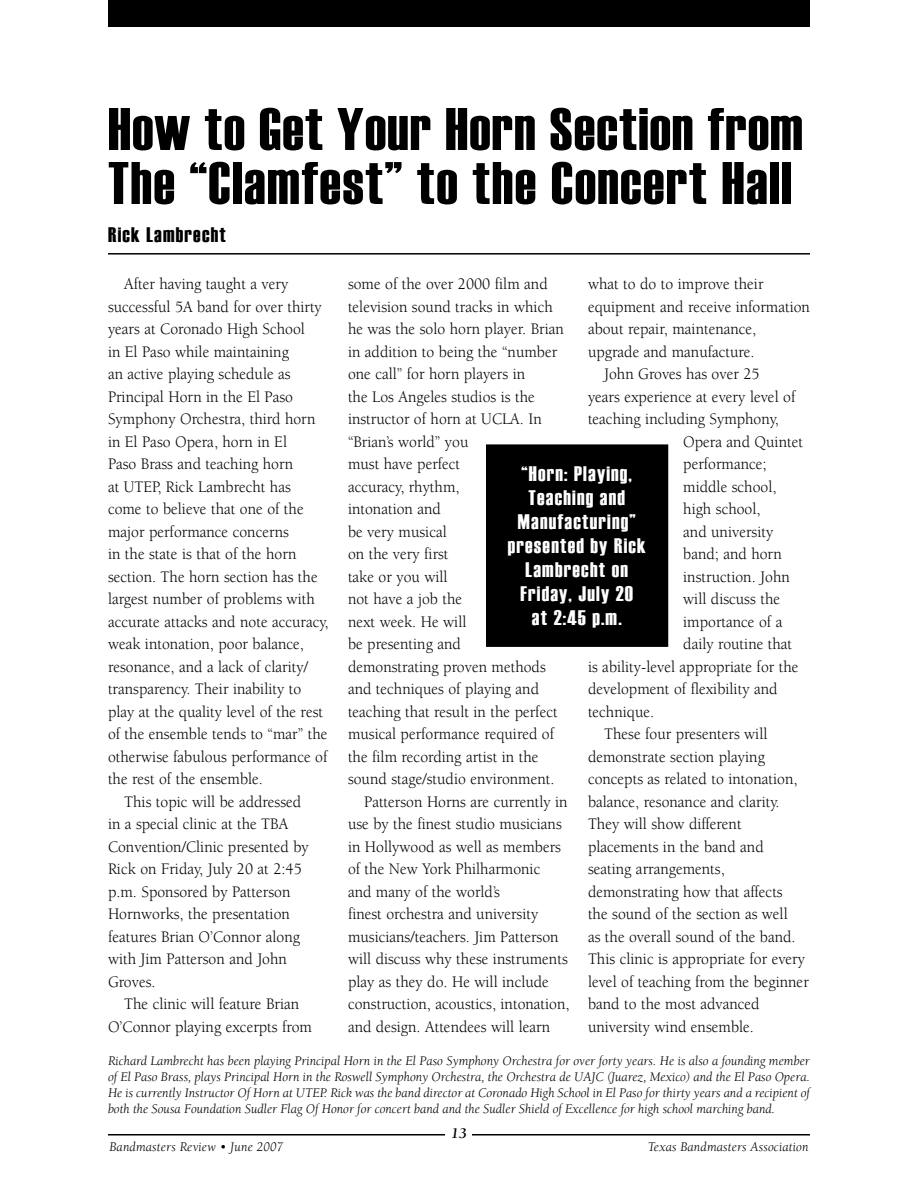
<style>
.page{position:relative;width:918px;height:1188px;background:#fff}
.page>*{position:absolute;margin:0;border:0;box-sizing:border-box;transform-origin:0 0}
.t1{font:60px/54px "Haettenschweiler";letter-spacing:.025em;color:#000}
.t2{font:21px/24px "Haettenschweiler";letter-spacing:.06em;color:#fff;text-align:center}
.t3{font:21px "Haettenschweiler";letter-spacing:.06em;color:#000}
.t4{font:16.5px "Berkeley";color:#000;scale:.95 1}
.t5{font:italic 700 15px "Berkeley";color:#000}
.t6{font:italic 13.5px/15.8px "Berkeley";letter-spacing:.01em;color:#000;text-align:justify}
</style>
<div class="page">
<hr style="left:108px;top:1134px;width:702px;height:2px;background:#000">
<div style="left:108px;top:0;width:702px;height:27px;background:#000"></div>
<hr style="left:108px;top:253px;width:702px;height:2px;background:#000">
<div style="left:446px;top:1120px;width:26px;height:24px;background:#fff"></div>
<div style="left:487px;top:445px;width:181px;height:201px;background:#000"></div>
<div style="left:486px;top:444px;width:182px;height:203px;border:2px solid #000"></div>
<h1 class="t1" style="left:108px;top:99px;width:696px">How to Get Your Horn Section from<br>The “Clamfest” to the Concert Hall</h1>
<p class="t3" style="left:108px;top:222px;width:119px">Rick Lambrecht</p>
<p class="t4" style="left:124px;top:275px;width:174px">After having taught a very</p>
<p class="t4" style="left:108px;top:298px;width:227px">successful 5A band for over thirty</p>
<p class="t4" style="left:108px;top:320px;width:209px">years at Coronado High School</p>
<p class="t4" style="left:108px;top:343px;width:192px">in El Paso while maintaining</p>
<p class="t4" style="left:108px;top:365px;width:194px">an active playing schedule as</p>
<p class="t4" style="left:108px;top:388px;width:196px">Principal Horn in the El Paso</p>
<p class="t4" style="left:108px;top:410px;width:220px">Symphony Orchestra, third horn</p>
<p class="t4" style="left:108px;top:433px;width:190px">in El Paso Opera, horn in El</p>
<p class="t4" style="left:108px;top:455px;width:196px">Paso Brass and teaching horn</p>
<p class="t4" style="left:108px;top:478px;width:194px">at UTEP, Rick Lambrecht has</p>
<p class="t4" style="left:108px;top:500px;width:208px">come to believe that one of the</p>
<p class="t4" style="left:108px;top:523px;width:192px">major performance concerns</p>
<p class="t4" style="left:108px;top:545px;width:200px">in the state is that of the horn</p>
<p class="t4" style="left:108px;top:568px;width:222px">section. The horn section has the</p>
<p class="t4" style="left:108px;top:590px;width:219px">largest number of problems with</p>
<p class="t4" style="left:108px;top:613px;width:234px">accurate attacks and note accuracy,</p>
<p class="t4" style="left:108px;top:635px;width:208px">weak intonation, poor balance,</p>
<p class="t4" style="left:108px;top:658px;width:212px">resonance, and a lack of clarity/</p>
<p class="t4" style="left:108px;top:680px;width:205px">transparency. Their inability to</p>
<p class="t4" style="left:108px;top:703px;width:228px">play at the quality level of the rest</p>
<p class="t4" style="left:108px;top:725px;width:233px">of the ensemble tends to “mar” the</p>
<p class="t4" style="left:108px;top:748px;width:232px">otherwise fabulous performance of</p>
<p class="t4" style="left:108px;top:770px;width:165px">the rest of the ensemble.</p>
<p class="t4" style="left:124px;top:793px;width:188px">This topic will be addressed</p>
<p class="t4" style="left:108px;top:815px;width:191px">in a special clinic at the TBA</p>
<p class="t4" style="left:108px;top:838px;width:213px">Convention/Clinic presented by</p>
<p class="t4" style="left:108px;top:860px;width:206px">Rick on Friday, July 20 at 2:45</p>
<p class="t4" style="left:108px;top:883px;width:194px">p.m. Sponsored by Patterson</p>
<p class="t4" style="left:108px;top:905px;width:193px">Hornworks, the presentation</p>
<p class="t4" style="left:108px;top:928px;width:204px">features Brian O’Connor along</p>
<p class="t4" style="left:108px;top:950px;width:190px">with Jim Patterson and John</p>
<p class="t4" style="left:108px;top:973px;width:52px">Groves.</p>
<p class="t4" style="left:124px;top:995px;width:186px">The clinic will feature Brian</p>
<p class="t4" style="left:108px;top:1018px;width:216px">O’Connor playing excerpts from</p>
<p class="t4" style="left:348px;top:275px;width:212px">some of the over 2000 film and</p>
<p class="t4" style="left:348px;top:298px;width:217px">television sound tracks in which</p>
<p class="t4" style="left:348px;top:320px;width:229px">he was the solo horn player. Brian</p>
<p class="t4" style="left:348px;top:343px;width:222px">in addition to being the “number</p>
<p class="t4" style="left:348px;top:365px;width:188px">one call” for horn players in</p>
<p class="t4" style="left:348px;top:388px;width:198px">the Los Angeles studios is the</p>
<p class="t4" style="left:348px;top:410px;width:205px">instructor of horn at UCLA. In</p>
<p class="t4" style="left:348px;top:433px;width:128px">“Brian’s world” you</p>
<p class="t4" style="left:348px;top:455px;width:120px">must have perfect</p>
<p class="t4" style="left:348px;top:478px;width:119px">accuracy, rhythm,</p>
<p class="t4" style="left:348px;top:500px;width:99px">intonation and</p>
<p class="t4" style="left:348px;top:523px;width:105px">be very musical</p>
<p class="t4" style="left:348px;top:545px;width:107px">on the very first</p>
<p class="t4" style="left:348px;top:568px;width:106px">take or you will</p>
<p class="t4" style="left:348px;top:590px;width:122px">not have a job the</p>
<p class="t4" style="left:348px;top:613px;width:126px">next week. He will</p>
<p class="t4" style="left:348px;top:635px;width:120px">be presenting and</p>
<p class="t4" style="left:348px;top:658px;width:210px">demonstrating proven methods</p>
<p class="t4" style="left:348px;top:680px;width:203px">and techniques of playing and</p>
<p class="t4" style="left:348px;top:703px;width:222px">teaching that result in the perfect</p>
<p class="t4" style="left:348px;top:725px;width:218px">musical performance required of</p>
<p class="t4" style="left:348px;top:748px;width:202px">the film recording artist in the</p>
<p class="t4" style="left:348px;top:770px;width:219px">sound stage/studio environment.</p>
<p class="t4" style="left:364px;top:793px;width:216px">Patterson Horns are currently in</p>
<p class="t4" style="left:348px;top:815px;width:227px">use by the finest studio musicians</p>
<p class="t4" style="left:348px;top:838px;width:226px">in Hollywood as well as members</p>
<p class="t4" style="left:348px;top:860px;width:204px">of the New York Philharmonic</p>
<p class="t4" style="left:348px;top:883px;width:162px">and many of the world’s</p>
<p class="t4" style="left:348px;top:905px;width:202px">finest orchestra and university</p>
<p class="t4" style="left:348px;top:928px;width:223px">musicians/teachers. Jim Patterson</p>
<p class="t4" style="left:348px;top:950px;width:233px">will discuss why these instruments</p>
<p class="t4" style="left:348px;top:973px;width:213px">play as they do. He will include</p>
<p class="t4" style="left:348px;top:995px;width:235px">construction, acoustics, intonation,</p>
<p class="t4" style="left:348px;top:1018px;width:214px">and design. Attendees will learn</p>
<p class="t4" style="left:588px;top:275px;width:186px">what to do to improve their</p>
<p class="t4" style="left:588px;top:298px;width:235px">equipment and receive information</p>
<p class="t4" style="left:588px;top:320px;width:179px">about repair, maintenance,</p>
<p class="t4" style="left:588px;top:343px;width:177px">upgrade and manufacture.</p>
<p class="t4" style="left:604px;top:365px;width:165px">John Groves has over 25</p>
<p class="t4" style="left:588px;top:388px;width:220px">years experience at every level of</p>
<p class="t4" style="left:588px;top:410px;width:203px">teaching including Symphony,</p>
<p class="t4" style="left:683px;top:433px;width:128px">Opera and Quintet</p>
<p class="t4" style="left:683px;top:455px;width:89px">performance;</p>
<p class="t4" style="left:683px;top:478px;width:100px">middle school,</p>
<p class="t4" style="left:683px;top:500px;width:83px">high school,</p>
<p class="t4" style="left:683px;top:523px;width:96px">and university</p>
<p class="t4" style="left:683px;top:545px;width:105px">band; and horn</p>
<p class="t4" style="left:683px;top:568px;width:114px">instruction. John</p>
<p class="t4" style="left:683px;top:590px;width:103px">will discuss the</p>
<p class="t4" style="left:683px;top:613px;width:106px">importance of a</p>
<p class="t4" style="left:683px;top:635px;width:116px">daily routine that</p>
<p class="t4" style="left:588px;top:658px;width:223px">is ability-level appropriate for the</p>
<p class="t4" style="left:588px;top:680px;width:201px">development of flexibility and</p>
<p class="t4" style="left:588px;top:703px;width:71px">technique.</p>
<p class="t4" style="left:604px;top:725px;width:173px">These four presenters will</p>
<p class="t4" style="left:588px;top:748px;width:188px">demonstrate section playing</p>
<p class="t4" style="left:588px;top:770px;width:222px">concepts as related to intonation,</p>
<p class="t4" style="left:588px;top:793px;width:203px">balance, resonance and clarity.</p>
<p class="t4" style="left:588px;top:815px;width:163px">They will show different</p>
<p class="t4" style="left:588px;top:838px;width:187px">placements in the band and</p>
<p class="t4" style="left:588px;top:860px;width:146px">seating arrangements,</p>
<p class="t4" style="left:588px;top:883px;width:207px">demonstrating how that affects</p>
<p class="t4" style="left:588px;top:905px;width:212px">the sound of the section as well</p>
<p class="t4" style="left:588px;top:928px;width:220px">as the overall sound of the band.</p>
<p class="t4" style="left:588px;top:950px;width:230px">This clinic is appropriate for every</p>
<p class="t4" style="left:588px;top:973px;width:234px">level of teaching from the beginner</p>
<p class="t4" style="left:588px;top:995px;width:182px">band to the most advanced</p>
<p class="t4" style="left:588px;top:1018px;width:176px">university wind ensemble.</p>
<p class="t2" style="left:508px;top:461px;width:140px">“Horn: Playing,<br>Teaching and<br>Manufacturing” presented by Rick<br>Lambrecht on<br>Friday, July 20<br>at 2:45 p.m.</p>
<p class="t6" style="left:108px;top:1054px;width:704px">Richard Lambrecht has been playing Principal Horn in the El Paso Symphony Orchestra for over forty years. He is also a founding member of El Paso Brass, plays Principal Horn in the Roswell Symphony Orchestra, the Orchestra de UAJC (Juarez, Mexico) and the El Paso Opera.<br>He is currently Instructor Of Horn at UTEP. Rick was the band director at Coronado High School in El Paso for thirty years and a recipient of both the Sousa Foundation Sudler Flag Of Honor for concert band and the Sudler Shield of Excellence for high school marching band.</p>
<p class="t5" style="left:451px;top:1125px;width:17px">13</p>
<p class="t6" style="left:110px;top:1139px;width:175px">Bandmasters Review • June 2007</p>
<p class="t6" style="left:648px;top:1139px;width:162px">Texas Bandmasters Association</p>
</div>
